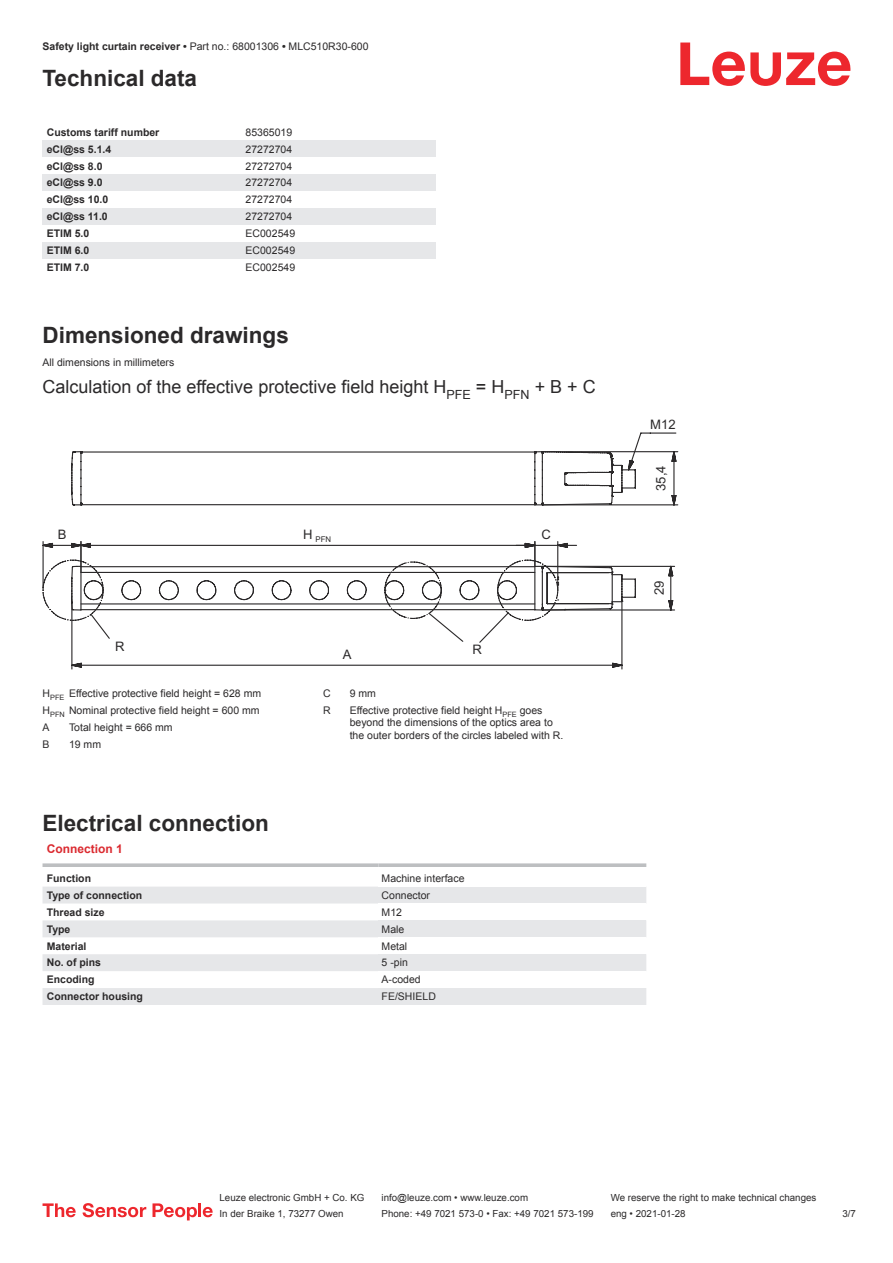
<style>
.page{position:relative;width:893px;height:1263px;background:#fff}
.page>*{position:absolute;margin:0;border:0;box-sizing:border-box;transform-origin:0 0}
.t1{font:700 22.5px "Arial";color:#2b292a}
.t2{font:18px "Arial";color:#2b292a}
.t3{font:13.05px "Arial";letter-spacing:.005em;color:#2b292a}
.t4{font:700 12px "Arial";color:#db2a30}
.t5{font:10.5px/17px "Arial";color:#2b292a}
.t6{font:700 10.5px "Arial";color:#2b292a}
.t7{font:9.75px "Arial";color:#2b292a}
.t8{font:7.8px "Arial";color:#2b292a}
.s1{font-weight:700}
</style>
<div class="page">
<svg style="left:680px;top:43px;width:170px;height:43px"></svg>
<div style="left:43px;top:140px;width:199px;height:17px;background:#e6e7e9"></div>
<div style="left:242px;top:140px;width:194px;height:17px;background:#e6e7e9"></div>
<div style="left:43px;top:174px;width:199px;height:17px;background:#e6e7e9"></div>
<div style="left:242px;top:174px;width:194px;height:17px;background:#e6e7e9"></div>
<div style="left:43px;top:208px;width:199px;height:17px;background:#e6e7e9"></div>
<div style="left:242px;top:208px;width:194px;height:17px;background:#e6e7e9"></div>
<div style="left:43px;top:242px;width:199px;height:17px;background:#e6e7e9"></div>
<div style="left:242px;top:242px;width:194px;height:17px;background:#e6e7e9"></div>
<svg style="left:43px;top:887px;width:335px;height:118px;fill:#e6e7e9"></svg>
<svg style="left:43px;top:863px;width:335px;height:4px"></svg>
<svg style="left:378px;top:863px;width:268px;height:4px"></svg>
<div style="left:378px;top:887px;width:268px;height:16px;background:#e6e7e9"></div>
<div style="left:378px;top:920px;width:268px;height:17px;background:#e6e7e9"></div>
<div style="left:378px;top:954px;width:268px;height:17px;background:#e6e7e9"></div>
<div style="left:378px;top:988px;width:268px;height:17px;background:#e6e7e9"></div>
<svg style="left:43px;top:1203px;width:33px;height:14px"></svg>
<svg style="left:83px;top:1203px;width:63px;height:14px"></svg>
<svg style="left:153px;top:1203px;width:44px;height:17px"></svg>
<hr style="left:198px;top:1203px;width:3px;height:14px;background:#ed272d">
<svg style="left:203px;top:1207px;width:10px;height:10px"></svg>
<svg style="left:71px;top:451px;width:463px;height:8px"></svg>
<svg style="left:71px;top:459px;width:463px;height:47px"></svg>
<svg style="left:534px;top:432px;width:144px;height:74px"></svg>
<svg style="left:43px;top:541px;width:632px;height:129px"></svg>
<p class="t5" style="left:43px;top:39px;width:328px"><span class="s1">Safety light curtain receiver •</span> Part no.: 68001306 <span class="s1">•</span> MLC510R30-600</p>
<h1 class="t1" style="left:43px;top:70px;width:156px">Technical data</h1>
<p class="t6" style="left:47px;top:128px;width:114px">Customs tariff number</p>
<p class="t5" style="left:246px;top:125px;width:48px">85365019</p>
<p class="t6" style="left:47px;top:145px;width:66px">eCl@ss 5.1.4</p>
<p class="t5" style="left:246px;top:141px;width:48px">27272704</p>
<p class="t6" style="left:47px;top:162px;width:57px">eCl@ss 8.0</p>
<p class="t5" style="left:246px;top:158px;width:48px">27272704</p>
<p class="t6" style="left:47px;top:179px;width:57px">eCl@ss 9.0</p>
<p class="t5" style="left:246px;top:175px;width:48px">27272704</p>
<p class="t6" style="left:47px;top:196px;width:63px">eCl@ss 10.0</p>
<p class="t5" style="left:246px;top:192px;width:48px">27272704</p>
<p class="t6" style="left:47px;top:213px;width:63px">eCl@ss 11.0</p>
<p class="t5" style="left:246px;top:209px;width:48px">27272704</p>
<p class="t6" style="left:47px;top:230px;width:44px">ETIM 5.0</p>
<p class="t5" style="left:246px;top:226px;width:51px">EC002549</p>
<p class="t6" style="left:47px;top:246px;width:44px">ETIM 6.0</p>
<p class="t5" style="left:246px;top:243px;width:51px">EC002549</p>
<p class="t6" style="left:47px;top:263px;width:44px">ETIM 7.0</p>
<p class="t5" style="left:246px;top:260px;width:51px">EC002549</p>
<h1 class="t1" style="left:43px;top:327px;width:248px">Dimensioned drawings</h1>
<p class="t5" style="left:43px;top:354px;width:133px">All dimensions in millimeters</p>
<h2 class="t2" style="left:43px;top:380px;width:555px">Calculation of the effective protective field height H<sub>PFE</sub> = H<sub>PFN</sub> + B + C</h2>
<p class="t3" style="left:58px;top:530px;width:10px">B</p>
<p class="t8" style="left:303px;top:536px;width:29px"><sup>H</sup> PFN</p>
<p class="t3" style="left:115px;top:641px;width:11px">R</p>
<p class="t3" style="left:472px;top:644px;width:11px">R</p>
<p class="t3" style="left:343px;top:650px;width:10px">A</p>
<p class="t3" style="left:542px;top:530px;width:11px">C</p>
<p class="t5" style="left:43px;top:685px;width:220px">H<sub>PFE</sub> Effective protective field height = 628 mm<br>H<sub>PFN</sub> Nominal protective field height = 600 mm<br>A</p>
<p class="t5" style="left:69px;top:719px;width:105px">Total height = 666 mm</p>
<p class="t5" style="left:43px;top:736px;width:9px">B</p>
<p class="t5" style="left:69px;top:736px;width:34px">19 mm</p>
<p class="t5" style="left:323px;top:685px;width:9px">C</p>
<p class="t5" style="left:350px;top:685px;width:28px">9 mm</p>
<p class="t5" style="left:323px;top:702px;width:9px">R</p>
<p class="t5" style="left:350px;top:704px;width:215px;line-height:12.6px">Effective protective field height H<sub>PFE</sub> goes beyond the dimensions of the optics area to the outer borders of the circles labeled with R.</p>
<h1 class="t1" style="left:43px;top:814px;width:228px">Electrical connection</h1>
<p class="t4" style="left:47px;top:844px;width:78px">Connection 1</p>
<p class="t6" style="left:47px;top:874px;width:46px">Function</p>
<p class="t5" style="left:382px;top:871px;width:84px">Machine interface</p>
<p class="t6" style="left:47px;top:891px;width:97px">Type of connection</p>
<p class="t5" style="left:382px;top:887px;width:50px">Connector</p>
<p class="t6" style="left:47px;top:908px;width:59px">Thread size</p>
<p class="t5" style="left:382px;top:904px;width:22px">M12</p>
<p class="t6" style="left:47px;top:925px;width:25px">Type</p>
<p class="t5" style="left:382px;top:921px;width:24px">Male</p>
<p class="t6" style="left:47px;top:942px;width:41px">Material</p>
<p class="t5" style="left:382px;top:938px;width:27px">Metal</p>
<p class="t6" style="left:47px;top:959px;width:56px">No. of pins</p>
<p class="t5" style="left:382px;top:955px;width:28px">5 -pin</p>
<p class="t6" style="left:47px;top:976px;width:49px">Encoding</p>
<p class="t5" style="left:382px;top:972px;width:41px">A-coded</p>
<p class="t6" style="left:47px;top:992px;width:98px">Connector housing</p>
<p class="t5" style="left:382px;top:989px;width:56px">FE/SHIELD</p>
<p class="t3" style="left:650px;top:420px;width:27px">M12</p>
<p class="t3" style="left:656px;top:491px;width:27px;rotate:-90deg">35,4</p>
<p class="t3" style="left:654px;top:595px;width:16px;rotate:-90deg">29</p>
<p class="t7" style="left:220px;top:1194px;width:146px">Leuze electronic GmbH + Co. KG</p>
<p class="t7" style="left:381px;top:1194px;width:148px">info@leuze.com • www.leuze.com</p>
<p class="t7" style="left:611px;top:1194px;width:207px">We reserve the right to make technical changes</p>
<p class="t7" style="left:220px;top:1210px;width:126px">In der Braike 1, 73277 Owen</p>
<p class="t7" style="left:381px;top:1210px;width:214px">Phone: +49 7021 573-0 • Fax: +49 7021 573-199</p>
<p class="t7" style="left:611px;top:1210px;width:76px">eng • 2021-01-28</p>
<p class="t7" style="left:842px;top:1210px;width:15px">3 /7</p>
</div>
